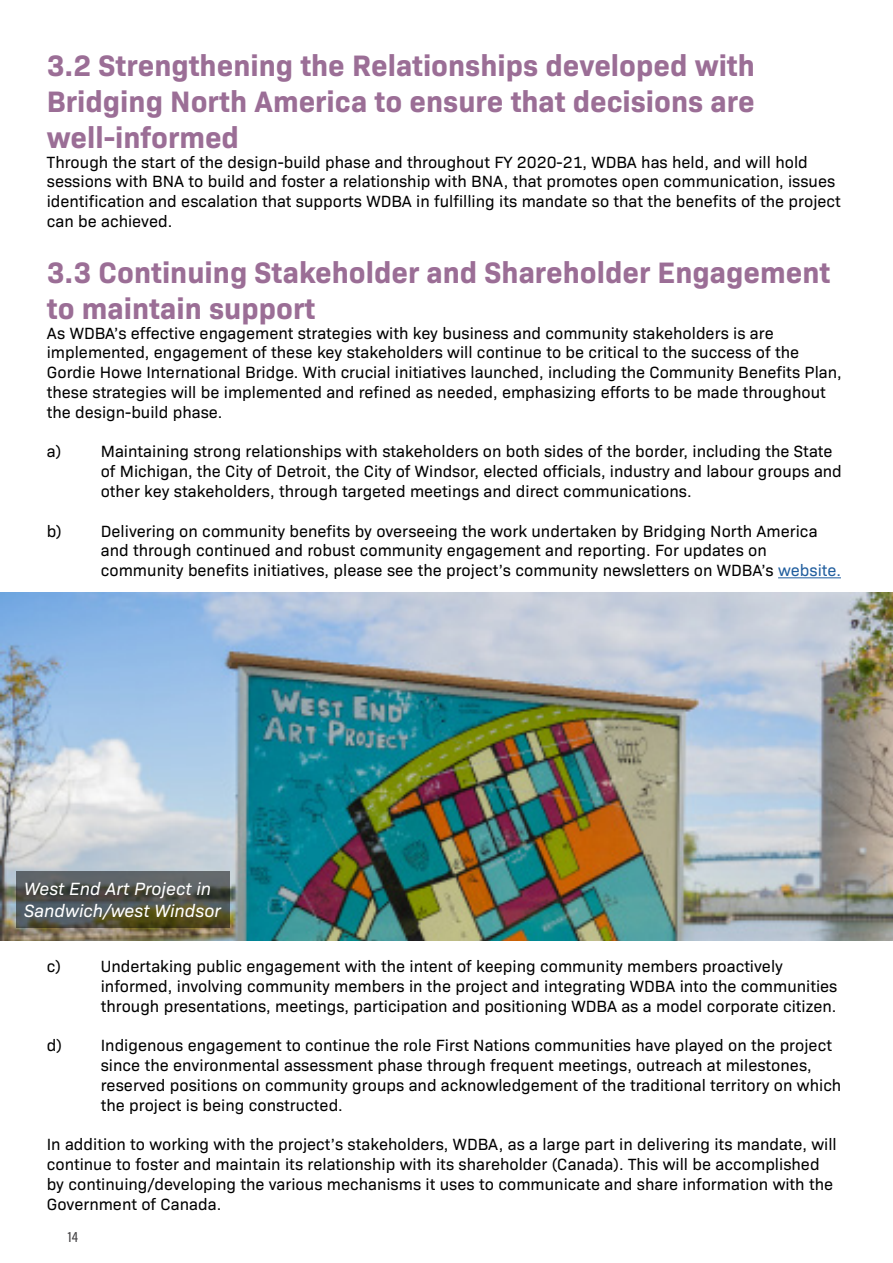
<style>
.page{position:relative;width:893px;height:1263px;background:#fff}
.page>*{position:absolute;margin:0;border:0;box-sizing:border-box;transform-origin:0 0}
.t1{font:700 30px/36px "Bio Sans";color:#9b6e96;text-align:justify}
.t2{font:italic 18px/21.6px "Bio Sans";color:#fff}
.t3{font:16.5px/19.8px "Bio Sans";color:#000}
.t4{font:500 15px "Acumin Pro Cond";color:#414042}
.s1{color:#215e9e}
</style>
<div class="page">
<hr style="left:778px;top:577px;width:63px;height:1px;background:#215e9e">
<img style="left:0;top:592px;width:893px;height:348px">
<svg style="left:16px;top:872px;width:214px;height:56px;background:#515349"></svg>
<h1 class="t1" style="left:47px;top:45px;width:710px">3.2 Strengthening the Relationships developed with Bridging North America to ensure that decisions are well-informed</h1>
<p class="t3" style="left:47px;top:151px;width:796px">Through the start of the design-build phase and throughout FY 2020-21, WDBA has held, and will hold sessions with BNA to build and foster a relationship with BNA, that promotes open communication, issues identification and escalation that supports WDBA in fulfilling its mandate so that the benefits of the project can be achieved.</p>
<h1 class="t1" style="left:47px;top:252px;width:785px">3.3 Continuing Stakeholder and Shareholder Engagement to maintain support</h1>
<p class="t3" style="left:47px;top:322px;width:797px">As WDBA’s effective engagement strategies with key business and community stakeholders is are implemented, engagement of these key stakeholders will continue to be critical to the success of the Gordie Howe International Bridge. With crucial initiatives launched, including the Community Benefits Plan, these strategies will be implemented and refined as needed, emphasizing efforts to be made throughout the design-build phase.</p>
<p class="t3" style="left:101px;top:440px;width:743px;text-indent:-54px">a) Maintaining strong relationships with stakeholders on both sides of the border, including the State of Michigan, the City of Detroit, the City of Windsor, elected officials, industry and labour groups and other key stakeholders, through targeted meetings and direct communications.</p>
<p class="t3" style="left:101px;top:520px;width:742px;text-indent:-54px">b) Delivering on community benefits by overseeing the work undertaken by Bridging North America and through continued and robust community engagement and reporting. For updates on community benefits initiatives, please see the project’s community newsletters on WDBA’s <span class="s1">website.</span></p>
<p class="t2" style="left:24px;top:877px;width:198px">West End Art Project in<br>Sandwich/west Windsor</p>
<p class="t3" style="left:47px;top:955px;width:16px">c)</p>
<p class="t3" style="left:101px;top:955px;width:738px">Undertaking public engagement with the intent of keeping community members proactively informed, involving community members in the project and integrating WDBA into the communities through presentations, meetings, participation and positioning WDBA as a model corporate citizen.</p>
<p class="t3" style="left:101px;top:1034px;width:742px;text-indent:-54px">d) Indigenous engagement to continue the role First Nations communities have played on the project since the environmental assessment phase through frequent meetings, outreach at milestones, reserved positions on community groups and acknowledgement of the traditional territory on which the project is being constructed.</p>
<p class="t3" style="left:47px;top:1133px;width:791px">In addition to working with the project’s stakeholders, WDBA, as a large part in delivering its mandate, will continue to foster and maintain its relationship with its shareholder (Canada). This will be accomplished by continuing/developing the various mechanisms it uses to communicate and share information with the Government of Canada.</p>
<p class="t4" style="left:68px;top:1227px;width:12px">14</p>
</div>
